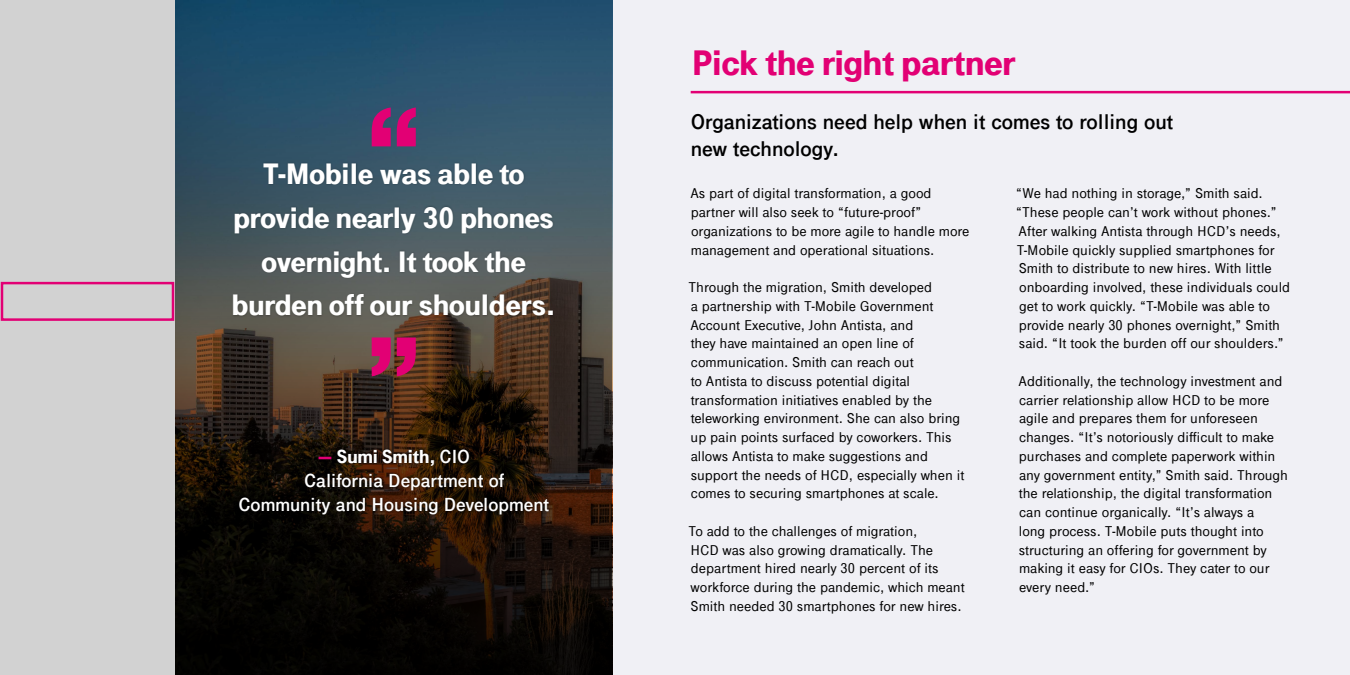
<style>
.page{position:relative;width:1350px;height:675px;background:#f0f0f5}
.page>*{position:absolute;margin:0;border:0;box-sizing:border-box;transform-origin:0 0}
.t1{font:900 37.5px "Tele Grotesk Next";color:#e20074}
.t2{font:900 31.25px/43.8px "Tele Grotesk Next";color:#fff;text-align:center}
.t3{font:700 22.5px/27.5px "Tele Grotesk Next";color:#000}
.t4{font:700 20px "Tele Grotesk Next";color:#fff}
.t5{font:900 20px "Tele Grotesk Next";color:#fff}
.t6{font:500 15px/18.8px "Tele Grotesk Next";color:#000}
.s1{color:#e20074}
.s2{font-weight:700}
</style>
<div class="page">
<div style="left:0;top:0;width:175px;height:675px;background:#d2d2d2"></div>
<svg style="left:176px;top:0;width:436px;height:675px;background:#272f33"></svg>
<hr style="left:691px;top:91px;width:659px;height:2px;background:#e20074">
<div style="left:231px;top:161px;width:325px;height:157px;background:#000;opacity:.25"></div>
<svg style="left:372px;top:338px;width:44px;height:38px;background:#b8165d"></svg>
<svg style="left:372px;top:107px;width:44px;height:39px;background:#a61c71"></svg>
<div style="left:237px;top:447px;width:314px;height:70px;background:#000;opacity:.75"></div>
<div style="left:1px;top:282px;width:173px;height:39px;border:2px solid #e20074"></div>
<h2 class="t2" style="left:232px;top:152px;width:325px">T-Mobile was able to provide nearly 30 phones overnight. It took the burden off our shoulders.</h2>
<h3 class="t5" style="left:318px;top:445px;width:154px"><span class="s1">—</span> Sumi Smith, <span class="s2">CIO</span></h3>
<h3 class="t4" style="left:304px;top:469px;width:201px">California Department of</h3>
<h3 class="t4" style="left:239px;top:493px;width:312px">Community and Housing Development</h3>
<h1 class="t1" style="left:692px;top:41px;width:325px">Pick the right partner</h1>
<h3 class="t3" style="left:691px;top:108px;width:484px">Organizations need help when it comes to rolling out new technology.</h3>
<p class="t6" style="left:690px;top:184px;width:281px">As part of digital transformation, a good partner will also seek to “future-proof” organizations to be more agile to handle more management and operational situations.</p>
<p class="t6" style="left:689px;top:278px;width:277px">Through the migration, Smith developed<br>a partnership with T-Mobile Government Account Executive, John Antista, and<br>they have maintained an open line of communication. Smith can reach out<br>to Antista to discuss potential digital transformation initiatives enabled by the teleworking environment. She can also bring up pain points surfaced by coworkers. This allows Antista to make suggestions and support the needs of HCD, especially when it comes to securing smartphones at scale.</p>
<p class="t6" style="left:689px;top:522px;width:278px">To add to the challenges of migration,<br>HCD was also growing dramatically. The department hired nearly 30 percent of its workforce during the pandemic, which meant Smith needed 30 smartphones for new hires.</p>
<p class="t6" style="left:1016px;top:184px;width:276px">“We had nothing in storage,” Smith said. “These people can’t work without phones.” After walking Antista through HCD’s needs, T-Mobile quickly supplied smartphones for Smith to distribute to new hires. With little onboarding involved, these individuals could get to work quickly. “T-Mobile was able to provide nearly 30 phones overnight,” Smith said. “It took the burden off our shoulders.”</p>
<p class="t6" style="left:1019px;top:372px;width:271px">Additionally, the technology investment and carrier relationship allow HCD to be more agile and prepares them for unforeseen changes. “It’s notoriously difficult to make purchases and complete paperwork within any government entity,” Smith said. Through the relationship, the digital transformation can continue organically. “It’s always a<br>long process. T-Mobile puts thought into structuring an offering for government by making it easy for CIOs. They cater to our every need.”</p>
</div>
